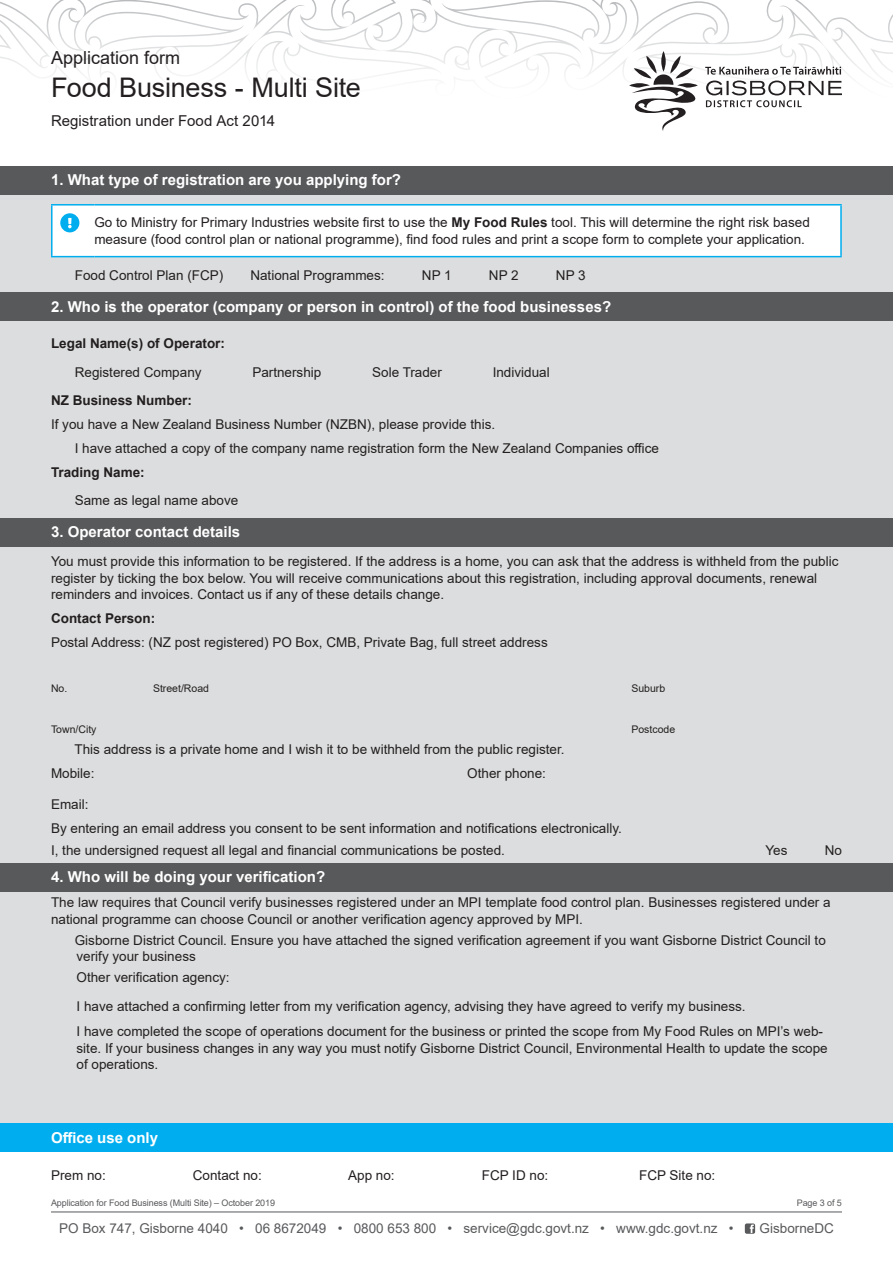
<style>
.page{position:relative;width:893px;height:1263px;background:#fff}
.page>*{position:absolute;margin:0;border:0;box-sizing:border-box;transform-origin:0 0}
.t1{font:27px "Arial";letter-spacing:-.01em;color:#231f20}
.t2{font:18px "Arial";color:#231f20}
.t3{font:700 15px "Arial";color:#fff}
.t4{font:15px "Arial";letter-spacing:.005em;color:#231f20}
.t5{font:13.5px/16.5px "Arial";color:#231f20}
.t6{font:13.5px "Arial";color:#58595b}
.t7{font:700 13.5px "Arial";color:#231f20}
.t8{font:10.5px "Arial";color:#231f20}
.t9{font:9px "Arial";letter-spacing:-.01em;color:#58595b}
.s1{font-weight:700}
</style>
<div class="page">
<hr style="left:51px;top:1211px;width:791px;height:1px;background:#58595b">
<svg style="left:745px;top:1223px;width:10px;height:11px"></svg>
<div style="left:0;top:174px;width:893px;height:1015px;background:#dcddde"></div>
<svg style="left:0;top:0;width:893px;height:77px"></svg>
<svg style="left:629px;top:51px;width:213px;height:80px"></svg>
<div style="left:0;top:166px;width:893px;height:29px;background:#58595b"></div>
<div style="left:0;top:292px;width:893px;height:29px;background:#58595b"></div>
<div style="left:0;top:518px;width:893px;height:29px;background:#58595b"></div>
<div style="left:0;top:863px;width:893px;height:29px;background:#58595b"></div>
<hr style="left:51px;top:204px;width:43px;height:2px;background:#00aeef">
<hr style="left:51px;top:206px;width:2px;height:50px;background:#00aeef">
<hr style="left:94px;top:204px;width:748px;height:2px;background:#00aeef">
<hr style="left:840px;top:206px;width:2px;height:50px;background:#00aeef">
<hr style="left:51px;top:256px;width:43px;height:1px;background:#00aeef">
<hr style="left:94px;top:256px;width:748px;height:1px;background:#00aeef">
<div style="left:52px;top:205px;width:789px;height:52px;background:#fff"></div>
<div style="left:0;top:1135px;width:893px;height:62px;background:#fff"></div>
<div style="left:0;top:1123px;width:893px;height:29px;background:#00aeef"></div>
<h2 class="t2" style="left:51px;top:45px;width:131px">Application form</h2>
<h1 class="t1" style="left:51px;top:69px;width:311px">Food Business - Multi Site</h1>
<p class="t4" style="left:51px;top:111px;width:226px">Registration under Food Act 2014</p>
<p class="t3" style="left:51px;top:169px;width:352px">1. What type of registration are you applying for?</p>
<p class="t5" style="left:94px;top:214px;width:717px">Go to Ministry for Primary Industries website first to use the <span class="s1">My Food Rules</span> tool. This will determine the right risk based measure (food control plan or national programme), find food rules and print a scope form to complete your application.</p>
<p class="t5" style="left:75px;top:267px;width:150px">Food Control Plan (FCP)</p>
<p class="t5" style="left:250px;top:267px;width:136px">National Programmes:</p>
<p class="t5" style="left:422px;top:267px;width:31px">NP 1</p>
<p class="t5" style="left:489px;top:267px;width:31px">NP 2</p>
<p class="t5" style="left:556px;top:267px;width:31px">NP 3</p>
<p class="t3" style="left:51px;top:296px;width:562px">2. Who is the operator (company or person in control) of the food businesses?</p>
<p class="t7" style="left:51px;top:334px;width:176px">Legal Name(s) of Operator:</p>
<p class="t5" style="left:75px;top:364px;width:128px">Registered Company</p>
<p class="t5" style="left:252px;top:364px;width:71px">Partnership</p>
<p class="t5" style="left:372px;top:364px;width:71px">Sole Trader</p>
<p class="t5" style="left:493px;top:364px;width:59px">Individual</p>
<p class="t7" style="left:51px;top:391px;width:143px">NZ Business Number:</p>
<p class="t5" style="left:75px;top:412px;width:586px;line-height:24px;text-indent:-24px">If you have a New Zealand Business Number (NZBN), please provide this.<br>I have attached a copy of the company name registration form the New Zealand Companies office</p>
<p class="t7" style="left:51px;top:463px;width:95px">Trading Name:</p>
<p class="t5" style="left:75px;top:492px;width:165px">Same as legal name above</p>
<p class="t3" style="left:51px;top:521px;width:191px">3. Operator contact details</p>
<p class="t5" style="left:51px;top:553px;width:789px">You must provide this information to be registered. If the address is a home, you can ask that the address is withheld from the public register by ticking the box below. You will receive communications about this registration, including approval documents, renewal reminders and invoices. Contact us if any of these details change.</p>
<p class="t7" style="left:51px;top:609px;width:106px">Contact Person:</p>
<p class="t5" style="left:51px;top:634px;width:498px">Postal Address: (NZ post registered) PO Box, CMB, Private Bag, full street address</p>
<p class="t8" style="left:51px;top:681px;width:18px">No.</p>
<p class="t8" style="left:153px;top:681px;width:58px">Street/Road</p>
<p class="t8" style="left:631px;top:681px;width:35px">Suburb</p>
<p class="t8" style="left:51px;top:722px;width:47px">Town/City</p>
<p class="t8" style="left:631px;top:722px;width:45px">Postcode</p>
<p class="t5" style="left:51px;top:737px;width:515px;line-height:24px;text-indent:24px">This address is a private home and I wish it to be withheld from the public register.<br>Mobile:</p>
<p class="t5" style="left:467px;top:765px;width:80px">Other phone:</p>
<p class="t5" style="left:51px;top:793px;width:572px;line-height:24px">Email:<br>By entering an email address you consent to be sent information and notifications electronically.</p>
<p class="t5" style="left:51px;top:841px;width:455px">I, the undersigned request all legal and financial communications be posted.</p>
<p class="t5" style="left:765px;top:841px;width:24px">Yes</p>
<p class="t5" style="left:825px;top:841px;width:19px">No</p>
<p class="t3" style="left:51px;top:866px;width:276px">4. Who will be doing your verification?</p>
<p class="t5" style="left:51px;top:894px;width:781px">The law requires that Council verify businesses registered under an MPI template food control plan. Businesses registered under a national programme can choose Council or another verification agency approved by MPI.</p>
<p class="t5" style="left:75px;top:931px;width:753px">Gisborne District Council. Ensure you have attached the signed verification agreement if you want Gisborne District Council to verify your business</p>
<p class="t5" style="left:77px;top:962px;width:671px;line-height:29.2px">Other verification agency:<br>I have attached a confirming letter from my verification agency, advising they have agreed to verify my business.</p>
<p class="t5" style="left:77px;top:1023px;width:753px">I have completed the scope of operations document for the business or printed the scope from My Food Rules on MPI’s web&shy;site. If your business changes in any way you must notify Gisborne District Council, Environmental Health to update the scope of operations.</p>
<p class="t3" style="left:51px;top:1127px;width:109px">Office use only</p>
<p class="t5" style="left:51px;top:1166px;width:56px">Prem no:</p>
<p class="t5" style="left:193px;top:1166px;width:71px">Contact no:</p>
<p class="t5" style="left:348px;top:1166px;width:48px">App no:</p>
<p class="t5" style="left:482px;top:1166px;width:68px">FCP ID no:</p>
<p class="t5" style="left:639px;top:1166px;width:78px">FCP Site no:</p>
<p class="t9" style="left:51px;top:1196px;width:226px">Application for Food Business (Multi Site) – October 2019</p>
<p class="t9" style="left:797px;top:1196px;width:47px">Page 3 of 5</p>
<p class="t6" style="left:59px;top:1219px;width:676px">PO Box 747, Gisborne 4040 • 06 8672049 • 0800 653 800 • service@gdc.govt.nz • www.gdc.govt.nz •</p>
<p class="t6" style="left:760px;top:1219px;width:76px">GisborneDC</p>
</div>
